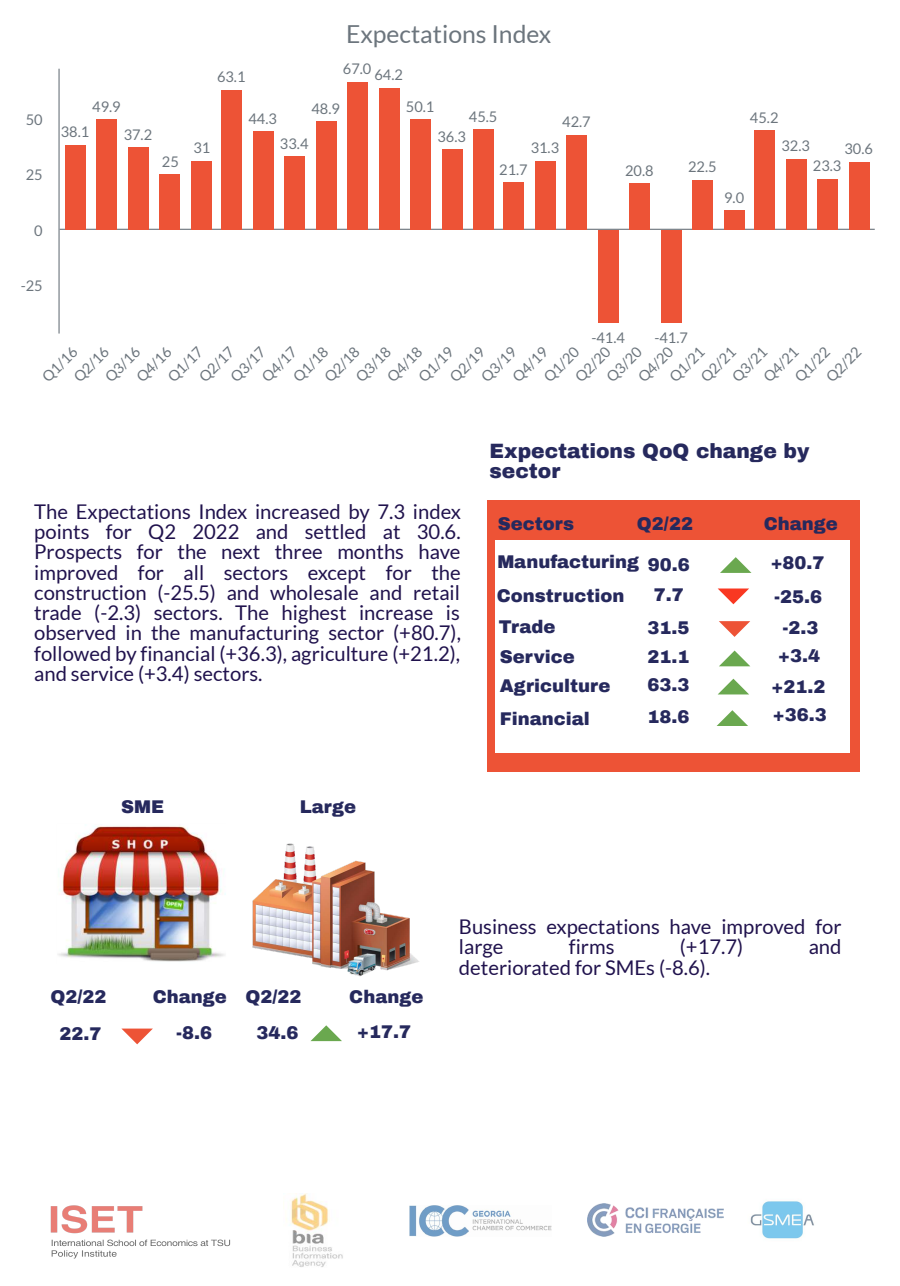
<style>
.page{position:relative;width:900px;height:1286px;background:#fff}
.page>*{position:absolute;margin:0;border:0;box-sizing:border-box;transform-origin:0 0}
.t1{font:24.8px "Lato";color:#6c757d}
.t2{font:20.25px/20.2px "Lato";color:#20124d;text-align:justify}
.t3{font:900 20.25px/20.2px "Archivo";color:#26295d}
.t4{font:900 18px/29.8px "Archivo";color:#26295d}
.t5{font:14.65px "Lato";color:#6c757d}
</style>
<div class="page">
<hr style="left:60px;top:229px;width:815px;height:1px;background:#6c757d">
<hr style="left:58px;top:69px;width:2px;height:264px;background:#6c757d">
<div style="left:65px;top:145px;width:20px;height:85px;background:#ed5336"></div>
<div style="left:97px;top:119px;width:20px;height:111px;background:#ed5336"></div>
<div style="left:128px;top:148px;width:20px;height:82px;background:#ed5336"></div>
<div style="left:160px;top:175px;width:20px;height:55px;background:#ed5336"></div>
<div style="left:191px;top:161px;width:20px;height:69px;background:#ed5336"></div>
<div style="left:222px;top:90px;width:20px;height:140px;background:#ed5336"></div>
<div style="left:253px;top:132px;width:20px;height:98px;background:#ed5336"></div>
<div style="left:284px;top:157px;width:21px;height:73px;background:#ed5336"></div>
<div style="left:316px;top:122px;width:20px;height:108px;background:#ed5336"></div>
<div style="left:347px;top:82px;width:21px;height:148px;background:#ed5336"></div>
<div style="left:379px;top:88px;width:20px;height:142px;background:#ed5336"></div>
<div style="left:410px;top:119px;width:21px;height:111px;background:#ed5336"></div>
<div style="left:442px;top:150px;width:20px;height:80px;background:#ed5336"></div>
<div style="left:473px;top:130px;width:21px;height:100px;background:#ed5336"></div>
<div style="left:504px;top:182px;width:20px;height:48px;background:#ed5336"></div>
<div style="left:535px;top:161px;width:20px;height:69px;background:#ed5336"></div>
<div style="left:567px;top:135px;width:20px;height:95px;background:#ed5336"></div>
<div style="left:598px;top:230px;width:20px;height:92px;background:#ed5336"></div>
<div style="left:630px;top:184px;width:20px;height:46px;background:#ed5336"></div>
<div style="left:661px;top:230px;width:20px;height:92px;background:#ed5336"></div>
<div style="left:693px;top:180px;width:20px;height:50px;background:#ed5336"></div>
<div style="left:724px;top:211px;width:20px;height:19px;background:#ed5336"></div>
<div style="left:754px;top:131px;width:21px;height:99px;background:#ed5336"></div>
<div style="left:786px;top:159px;width:20px;height:71px;background:#ed5336"></div>
<div style="left:817px;top:179px;width:21px;height:51px;background:#ed5336"></div>
<div style="left:849px;top:162px;width:20px;height:68px;background:#ed5336"></div>
<img style="left:58px;top:826px;width:168px;height:136px">
<img style="left:252px;top:843px;width:167px;height:133px">
<img style="left:410px;top:1205px;width:141px;height:31px">
<img style="left:587px;top:1203px;width:136px;height:33px">
<img style="left:750px;top:1201px;width:64px;height:38px">
<img style="left:286px;top:1193px;width:57px;height:74px">
<img style="left:50px;top:1205px;width:181px;height:54px">
<div style="left:487px;top:501px;width:372px;height:271px;background:#ed5336"></div>
<div style="left:495px;top:540px;width:354px;height:213px;background:#fff"></div>
<svg style="left:310px;top:1025px;width:32px;height:16px"></svg>
<svg style="left:718px;top:588px;width:31px;height:16px"></svg>
<svg style="left:720px;top:557px;width:31px;height:16px"></svg>
<svg style="left:717px;top:710px;width:31px;height:16px"></svg>
<svg style="left:719px;top:650px;width:31px;height:16px"></svg>
<svg style="left:719px;top:621px;width:31px;height:16px"></svg>
<svg style="left:121px;top:1028px;width:32px;height:16px"></svg>
<svg style="left:718px;top:678px;width:31px;height:16px"></svg>
<p class="t5" style="left:26px;top:111px;width:18px">50</p>
<p class="t5" style="left:26px;top:166px;width:18px">25</p>
<p class="t5" style="left:34px;top:221px;width:10px">0</p>
<p class="t5" style="left:21px;top:276px;width:24px">-25</p>
<p class="t1" style="left:346px;top:18px;width:207px">Expectations Index</p>
<p class="t5" style="left:217px;top:68px;width:30px">63.1</p>
<p class="t5" style="left:343px;top:63px;width:62px">67.0 64.2</p>
<p class="t5" style="left:92px;top:97px;width:30px">49.9</p>
<p class="t5" style="left:61px;top:123px;width:30px">38.1</p>
<p class="t5" style="left:124px;top:125px;width:30px">37.2</p>
<p class="t5" style="left:162px;top:152px;width:18px">25</p>
<p class="t5" style="left:193px;top:139px;width:18px">31</p>
<p class="t5" style="left:249px;top:109px;width:30px">44.3</p>
<p class="t5" style="left:311px;top:99px;width:30px">48.9</p>
<p class="t5" style="left:280px;top:134px;width:30px">33.4</p>
<p class="t5" style="left:406px;top:97px;width:30px">50.1</p>
<p class="t5" style="left:469px;top:107px;width:30px">45.5</p>
<p class="t5" style="left:437px;top:127px;width:30px">36.3</p>
<p class="t5" style="left:562px;top:113px;width:30px">42.7</p>
<p class="t5" style="left:531px;top:139px;width:30px">31.3</p>
<p class="t5" style="left:499px;top:160px;width:30px">21.7</p>
<p class="t5" style="left:625px;top:161px;width:30px">20.8</p>
<p class="t5" style="left:688px;top:158px;width:30px">22.5</p>
<p class="t5" style="left:750px;top:108px;width:30px">45.2</p>
<p class="t5" style="left:781px;top:136px;width:30px">32.3</p>
<p class="t5" style="left:844px;top:140px;width:30px">30.6</p>
<p class="t5" style="left:813px;top:157px;width:30px">23.3</p>
<p class="t5" style="left:724px;top:188px;width:22px">9.0</p>
<p class="t5" style="left:591px;top:328px;width:35px">-41.4</p>
<p class="t5" style="left:654px;top:328px;width:35px">-41.7</p>
<p class="t5" style="left:634px;top:372px;width:44px;rotate:-45deg">Q4/20</p>
<p class="t5" style="left:540px;top:372px;width:44px;rotate:-45deg">Q1/20</p>
<p class="t5" style="left:571px;top:372px;width:44px;rotate:-45deg">Q2/20</p>
<p class="t5" style="left:603px;top:372px;width:44px;rotate:-45deg">Q3/20</p>
<p class="t5" style="left:446px;top:372px;width:44px;rotate:-45deg">Q2/19</p>
<p class="t5" style="left:477px;top:372px;width:44px;rotate:-45deg">Q3/19</p>
<p class="t5" style="left:509px;top:372px;width:44px;rotate:-45deg">Q4/19</p>
<p class="t5" style="left:415px;top:372px;width:44px;rotate:-45deg">Q1/19</p>
<p class="t5" style="left:195px;top:372px;width:44px;rotate:-45deg">Q2/17</p>
<p class="t5" style="left:227px;top:372px;width:44px;rotate:-45deg">Q3/17</p>
<p class="t5" style="left:164px;top:372px;width:44px;rotate:-45deg">Q1/17</p>
<p class="t5" style="left:258px;top:372px;width:44px;rotate:-45deg">Q4/17</p>
<p class="t5" style="left:383px;top:372px;width:44px;rotate:-45deg">Q4/18</p>
<p class="t5" style="left:321px;top:372px;width:44px;rotate:-45deg">Q2/18</p>
<p class="t5" style="left:352px;top:372px;width:44px;rotate:-45deg">Q3/18</p>
<p class="t5" style="left:289px;top:372px;width:44px;rotate:-45deg">Q1/18</p>
<p class="t5" style="left:822px;top:372px;width:44px;rotate:-45deg">Q2/22</p>
<p class="t5" style="left:791px;top:372px;width:44px;rotate:-45deg">Q1/22</p>
<p class="t5" style="left:101px;top:372px;width:44px;rotate:-45deg">Q3/16</p>
<p class="t5" style="left:132px;top:372px;width:44px;rotate:-45deg">Q4/16</p>
<p class="t5" style="left:70px;top:372px;width:44px;rotate:-45deg">Q2/16</p>
<p class="t5" style="left:38px;top:372px;width:44px;rotate:-45deg">Q1/16</p>
<p class="t5" style="left:665px;top:372px;width:44px;rotate:-45deg">Q1/21</p>
<p class="t5" style="left:697px;top:372px;width:44px;rotate:-45deg">Q2/21</p>
<p class="t5" style="left:728px;top:372px;width:44px;rotate:-45deg">Q3/21</p>
<p class="t5" style="left:760px;top:372px;width:44px;rotate:-45deg">Q4/21</p>
<p class="t2" style="left:34px;top:501px;width:428px">The Expectations Index increased by 7.3 index points for Q2 2022 and settled at 30.6.<br>Prospects for the next three months have improved for all sectors except for the construction (-25.5) and wholesale and retail trade (-2.3) sectors. The highest increase is observed in the manufacturing sector (+80.7), followed by financial (+36.3), agriculture (+21.2), and service (+3.4) sectors.</p>
<p class="t3" style="left:490px;top:441px;width:321px">Expectations QoQ change by sector</p>
<p class="t4" style="left:637px;top:509px;width:58px">Q2/22</p>
<p class="t4" style="left:764px;top:509px;width:76px">Change</p>
<p class="t4" style="left:648px;top:549px;width:44px">90.6</p>
<p class="t4" style="left:771px;top:548px;width:55px">+80.7</p>
<p class="t4" style="left:497px;top:505px;width:143px;line-height:38.2px">Sectors<br>Manufacturing</p>
<p class="t4" style="left:497px;top:581px;width:129px">Construction</p>
<p class="t4" style="left:654px;top:580px;width:32px">7.7</p>
<p class="t4" style="left:774px;top:582px;width:50px">-25.6</p>
<p class="t4" style="left:499px;top:611px;width:113px">Trade<br>Service<br>Agriculture</p>
<p class="t4" style="left:500px;top:704px;width:92px">Financial</p>
<p class="t4" style="left:648px;top:612px;width:44px">31.5</p>
<p class="t4" style="left:782px;top:612px;width:38px">-2.3</p>
<p class="t4" style="left:647px;top:642px;width:44px">21.1</p>
<p class="t4" style="left:778px;top:641px;width:43px">+3.4</p>
<p class="t4" style="left:647px;top:670px;width:44px">63.3</p>
<p class="t4" style="left:772px;top:672px;width:55px">+21.2</p>
<p class="t4" style="left:647px;top:701px;width:44px">18.6</p>
<p class="t4" style="left:773px;top:700px;width:55px">+36.3</p>
<p class="t4" style="left:121px;top:791px;width:44px">SME</p>
<p class="t4" style="left:300px;top:791px;width:58px">Large</p>
<p class="t4" style="left:51px;top:981px;width:58px">Q2/22</p>
<p class="t4" style="left:153px;top:981px;width:76px">Change</p>
<p class="t4" style="left:59px;top:1019px;width:44px">22.7</p>
<p class="t4" style="left:176px;top:1017px;width:38px">-8.6</p>
<p class="t4" style="left:246px;top:981px;width:58px">Q2/22</p>
<p class="t4" style="left:349px;top:981px;width:76px">Change</p>
<p class="t4" style="left:256px;top:1017px;width:44px">34.6</p>
<p class="t4" style="left:357px;top:1016px;width:55px">+17.7</p>
<p class="t2" style="left:459px;top:916px;width:384px">Business expectations have improved for large</p>
<p class="t2" style="left:569px;top:936px;width:47px">firms</p>
<p class="t2" style="left:680px;top:936px;width:65px">(+17.7)</p>
<p class="t2" style="left:809px;top:936px;width:34px">and</p>
<p class="t2" style="left:459px;top:956px;width:253px">deteriorated for SMEs (-8.6).</p>
</div>
